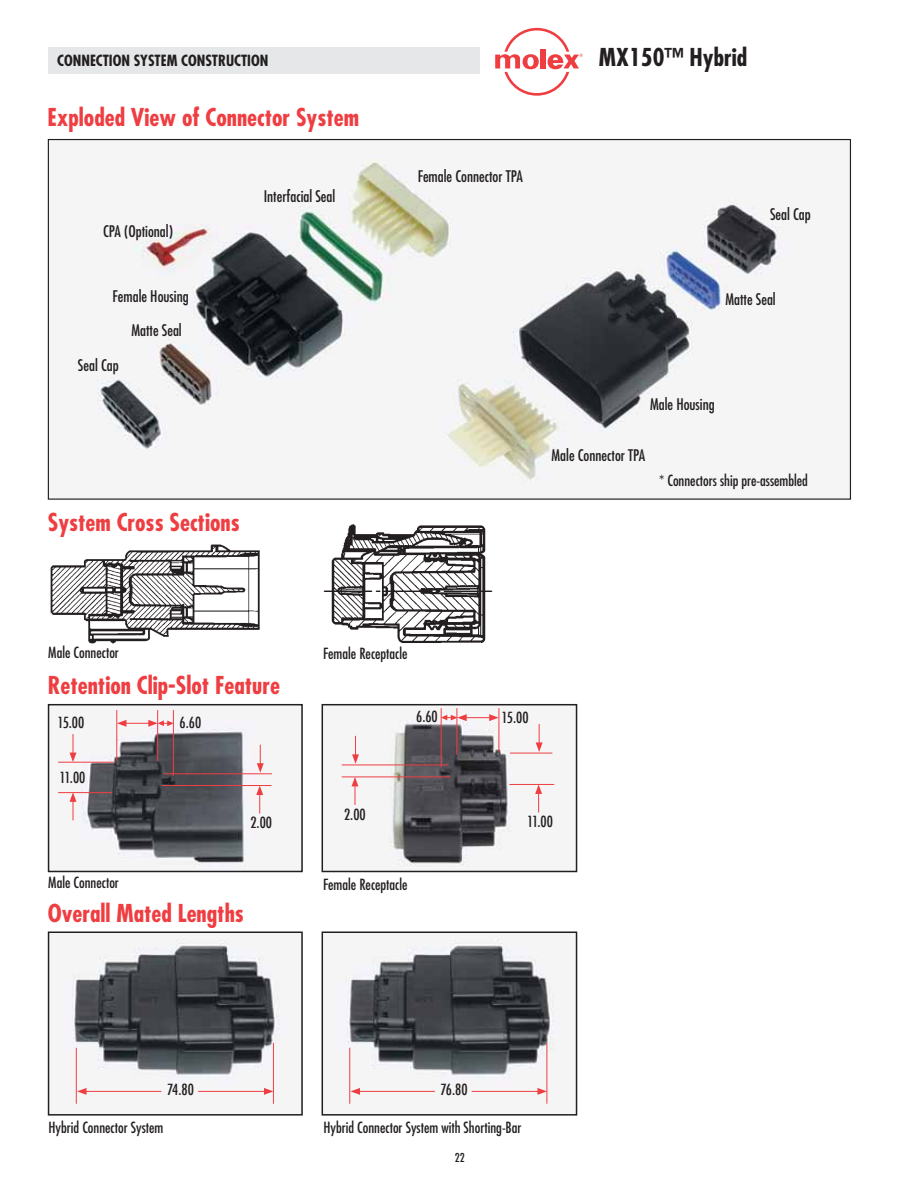
<style>
.page{position:relative;width:918px;height:1188px;background:#fff}
.page>*{position:absolute;margin:0;border:0;box-sizing:border-box;transform-origin:0 0}
.t1{font:700 condensed 24px "Futura";color:#ef3e42}
.t2{font:700 condensed 24px "Futura";color:#231f20}
.t3{font:condensed 15.6px "Futura";color:#231f20}
.t4{font:condensed 15px "Futura";color:#231f20}
.t5{font:500 condensed 15px "Futura";color:#231f20}
.t6{font:700 condensed 15px "Futura";color:#231f20}
.t7{font:condensed 12px "Futura";color:#231f20}
</style>
<div class="page">
<div style="left:48px;top:47px;width:432px;height:27px;background:#e6e7e8"></div>
<svg style="left:495px;top:28px;width:88px;height:68px"></svg>
<img style="left:62px;top:938px;width:227px;height:166px">
<div style="left:48px;top:932px;width:255px;height:184px;border:2px solid #231f20"></div>
<img style="left:337px;top:938px;width:226px;height:166px">
<div style="left:322px;top:932px;width:255px;height:184px;border:2px solid #231f20"></div>
<img style="left:50px;top:544px;width:210px;height:100px">
<img style="left:323px;top:524px;width:170px;height:119px">
<hr style="left:76px;top:1048px;width:1px;height:56px;background:#ef3e42">
<hr style="left:273px;top:1043px;width:1px;height:61px;background:#ef3e42">
<hr style="left:198px;top:1091px;width:68px;height:1px;background:#ef3e42">
<svg style="left:264px;top:1088px;width:10px;height:7px"></svg>
<hr style="left:84px;top:1091px;width:77px;height:1px;background:#ef3e42">
<svg style="left:77px;top:1088px;width:10px;height:7px"></svg>
<hr style="left:349px;top:1048px;width:1px;height:56px;background:#ef3e42">
<hr style="left:547px;top:1043px;width:1px;height:61px;background:#ef3e42">
<hr style="left:472px;top:1091px;width:68px;height:1px;background:#ef3e42">
<svg style="left:537px;top:1088px;width:10px;height:7px"></svg>
<hr style="left:358px;top:1091px;width:77px;height:1px;background:#ef3e42">
<svg style="left:351px;top:1088px;width:9px;height:7px"></svg>
<img style="left:58px;top:710px;width:214px;height:159px">
<div style="left:48px;top:704px;width:255px;height:168px;border:2px solid #231f20"></div>
<img style="left:96px;top:154px;width:694px;height:331px">
<img style="left:341px;top:708px;width:214px;height:159px">
<div style="left:322px;top:704px;width:255px;height:168px;border:2px solid #231f20"></div>
<hr style="left:58px;top:762px;width:56px;height:1px;background:#ef3e42">
<hr style="left:163px;top:773px;width:109px;height:1px;background:#ef3e42">
<hr style="left:58px;top:792px;width:54px;height:1px;background:#ef3e42">
<hr style="left:162px;top:785px;width:110px;height:1px;background:#ef3e42">
<svg style="left:70px;top:792px;width:6px;height:28px"></svg>
<svg style="left:256px;top:786px;width:7px;height:28px"></svg>
<svg style="left:70px;top:734px;width:6px;height:28px"></svg>
<svg style="left:257px;top:745px;width:7px;height:28px"></svg>
<hr style="left:173px;top:710px;width:1px;height:66px;background:#ef3e42">
<hr style="left:157px;top:710px;width:1px;height:51px;background:#ef3e42">
<hr style="left:116px;top:710px;width:1px;height:51px;background:#ef3e42">
<svg style="left:117px;top:719px;width:57px;height:8px"></svg>
<hr style="left:510px;top:753px;width:42px;height:1px;background:#ef3e42">
<hr style="left:342px;top:765px;width:106px;height:1px;background:#ef3e42">
<hr style="left:509px;top:784px;width:45px;height:1px;background:#ef3e42">
<hr style="left:342px;top:777px;width:108px;height:1px;background:#ef3e42">
<svg style="left:535px;top:785px;width:7px;height:27px"></svg>
<svg style="left:352px;top:777px;width:6px;height:28px"></svg>
<svg style="left:536px;top:724px;width:7px;height:28px"></svg>
<svg style="left:352px;top:736px;width:7px;height:28px"></svg>
<hr style="left:441px;top:708px;width:1px;height:59px;background:#ef3e42">
<hr style="left:457px;top:708px;width:1px;height:47px;background:#ef3e42">
<hr style="left:499px;top:708px;width:1px;height:44px;background:#ef3e42">
<svg style="left:441px;top:714px;width:58px;height:8px"></svg>
<p class="t6" style="left:57px;top:51px;width:213px">CONNECTION SYSTEM CONSTRUCTION</p>
<h1 class="t2" style="left:599px;top:41px;width:150px">MX150™ Hybrid</h1>
<h1 class="t1" style="left:47px;top:101px;width:313px">Exploded View of Connector System</h1>
<p class="t3" style="left:103px;top:221px;width:71px">CPA (Optional)</p>
<p class="t3" style="left:113px;top:286px;width:78px">Female Housing</p>
<p class="t3" style="left:78px;top:355px;width:42px">Seal Cap</p>
<p class="t3" style="left:131px;top:320px;width:52px">Matte Seal</p>
<p class="t3" style="left:264px;top:186px;width:73px">Interfacial Seal</p>
<h1 class="t1" style="left:48px;top:506px;width:193px">System Cross Sections</h1>
<p class="t3" style="left:418px;top:166px;width:107px">Female Connector TPA</p>
<p class="t3" style="left:770px;top:204px;width:42px">Seal Cap</p>
<p class="t3" style="left:725px;top:290px;width:52px">Matte Seal</p>
<p class="t3" style="left:650px;top:395px;width:66px">Male Housing</p>
<p class="t3" style="left:552px;top:445px;width:95px">Male Connector TPA</p>
<p class="t4" style="left:659px;top:471px;width:150px">* Connectors ship pre-assembled</p>
<p class="t4" style="left:48px;top:643px;width:72px">Male Connector</p>
<h1 class="t1" style="left:48px;top:669px;width:234px">Retention Clip-Slot Feature</h1>
<p class="t5" style="left:57px;top:713px;width:29px">15.00</p>
<p class="t5" style="left:60px;top:768px;width:27px">11.00</p>
<p class="t4" style="left:48px;top:873px;width:72px">Male Connector</p>
<p class="t5" style="left:180px;top:713px;width:23px">6.60</p>
<p class="t5" style="left:250px;top:813px;width:23px">2.00</p>
<h1 class="t1" style="left:48px;top:898px;width:198px">Overall Mated Lengths</h1>
<p class="t4" style="left:323px;top:644px;width:86px">Female Receptacle</p>
<p class="t5" style="left:416px;top:706px;width:23px">6.60</p>
<p class="t5" style="left:502px;top:708px;width:29px">15.00</p>
<p class="t5" style="left:344px;top:805px;width:23px">2.00</p>
<p class="t4" style="left:323px;top:875px;width:86px">Female Receptacle</p>
<p class="t5" style="left:527px;top:812px;width:27px">11.00</p>
<p class="t5" style="left:167px;top:1080px;width:29px">74.80</p>
<p class="t5" style="left:440px;top:1080px;width:29px">76.80</p>
<p class="t4" style="left:48px;top:1118px;width:116px">Hybrid Connector System</p>
<p class="t4" style="left:323px;top:1118px;width:200px">Hybrid Connector System with Shorting-Bar</p>
<p class="t7" style="left:455px;top:1150px;width:11px">22</p>
</div>
